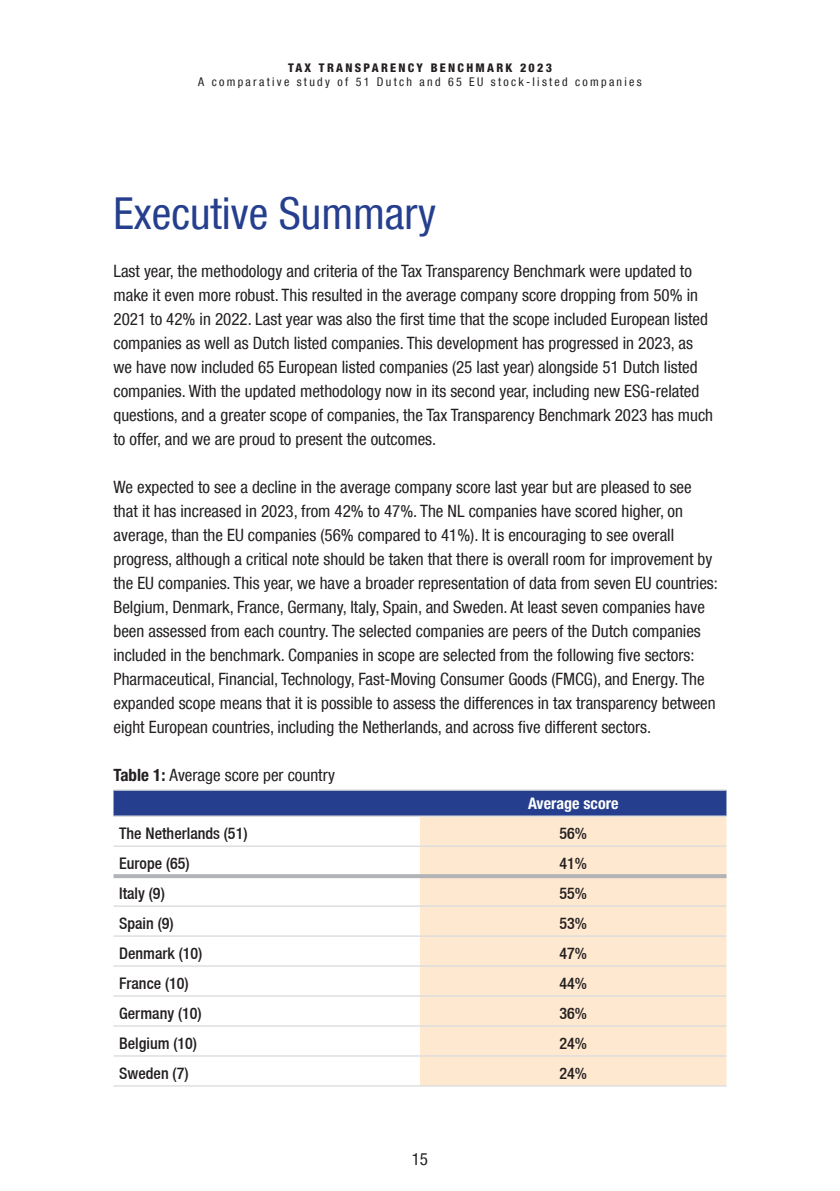
<style>
.page{position:relative;width:840px;height:1191px;background:#fff}
.page>*{position:absolute;margin:0;border:0;box-sizing:border-box;transform-origin:0 0}
.Kop_1{font:condensed 44px "Helvetica Neue LT Com";color:#253f8e}
.Body{font:condensed 17px/24px "Helvetica Neue LT Com";color:#231f20}
.Figuur{font:condensed 17px "Helvetica Neue LT Com";color:#231f20}
.Tabel{font:500 condensed 16px "Helvetica Neue LT";color:#231f20}
.Tabel_Kop{font:700 condensed 16px "Helvetica Neue LT Std";color:#fff}
.t1{font:condensed 12px "Helvetica Neue LT Com";letter-spacing:.19em;color:#231f20}
.t2{font:800 condensed 12px "Helvetica Neue LT Std";letter-spacing:.19em;color:#231f20}
.s1{font-family:"Helvetica Neue LT Std";font-weight:700}
</style>
<div class="page">
<div style="left:113px;top:790px;width:613px;height:25px;background:#253f8e"></div>
<div style="left:420px;top:817px;width:306px;height:268px;background:#fee8cf"></div>
<hr style="left:113px;top:845px;width:307px;height:2px;background:#dcdddf">
<hr style="left:420px;top:845px;width:306px;height:2px;background:#dcdddf">
<hr style="left:113px;top:874px;width:307px;height:4px;background:#b2b3b7">
<hr style="left:420px;top:874px;width:306px;height:4px;background:#b2b3b7">
<hr style="left:113px;top:789px;width:307px;height:1px;background:#dcdddf">
<hr style="left:420px;top:789px;width:306px;height:1px;background:#dcdddf">
<hr style="left:113px;top:815px;width:307px;height:2px;background:#dcdddf">
<hr style="left:420px;top:815px;width:306px;height:2px;background:#dcdddf">
<hr style="left:113px;top:905px;width:307px;height:1px;background:#dcdddf">
<hr style="left:420px;top:905px;width:306px;height:1px;background:#dcdddf">
<hr style="left:113px;top:935px;width:307px;height:1px;background:#dcdddf">
<hr style="left:420px;top:935px;width:306px;height:1px;background:#dcdddf">
<hr style="left:113px;top:965px;width:307px;height:1px;background:#dcdddf">
<hr style="left:420px;top:965px;width:306px;height:1px;background:#dcdddf">
<hr style="left:113px;top:995px;width:307px;height:1px;background:#dcdddf">
<hr style="left:420px;top:995px;width:306px;height:1px;background:#dcdddf">
<hr style="left:113px;top:1025px;width:307px;height:1px;background:#dcdddf">
<hr style="left:420px;top:1025px;width:306px;height:1px;background:#dcdddf">
<hr style="left:113px;top:1055px;width:307px;height:1px;background:#dcdddf">
<hr style="left:420px;top:1055px;width:306px;height:1px;background:#dcdddf">
<hr style="left:113px;top:1085px;width:307px;height:1px;background:#dcdddf">
<hr style="left:420px;top:1085px;width:306px;height:1px;background:#dcdddf">
<p class="t2" style="left:288px;top:60px;width:265px">TAX TRANSPARENCY BENCHMARK 2023</p>
<p class="t1" style="left:198px;top:75px;width:444px">A comparative study of 51 Dutch and 65 EU stock-listed companies</p>
<p class="Kop_1" style="left:113px;top:188px;width:324px">Executive Summary</p>
<p class="Body" style="left:113px;top:259px;width:600px">Last year, the methodology and criteria of the Tax Transparency Benchmark were updated to make it even more robust. This resulted in the average company score dropping from 50% in 2021 to 42% in 2022. Last year was also the first time that the scope included European listed companies as well as Dutch listed companies. This development has progressed in 2023, as we have now included 65 European listed companies (25 last year) alongside 51 Dutch listed companies. With the updated methodology now in its second year, including new ESG-related questions, and a greater scope of companies, the Tax Transparency Benchmark 2023 has much to offer, and we are proud to present the outcomes.</p>
<p class="Body" style="left:113px;top:475px;width:605px">We expected to see a decline in the average company score last year but are pleased to see that it has increased in 2023, from 42% to 47%. The NL companies have scored higher, on average, than the EU companies (56% compared to 41%). It is encouraging to see overall progress, although a critical note should be taken that there is overall room for improvement by the EU companies. This year, we have a broader representation of data from seven EU countries:<br>Belgium, Denmark, France, Germany, Italy, Spain, and Sweden. At least seven companies have been assessed from each country. The selected companies are peers of the Dutch companies included in the benchmark. Companies in scope are selected from the following five sectors:<br>Pharmaceutical, Financial, Technology, Fast-Moving Consumer Goods (FMCG), and Energy. The expanded scope means that it is possible to assess the differences in tax transparency between eight European countries, including the Netherlands, and across five different sectors.</p>
<p class="Figuur" style="left:113px;top:765px;width:223px"><span class="s1">Table 1:</span> Average score per country</p>
<p class="Tabel_Kop" style="left:527px;top:793px;width:92px">Average score</p>
<p class="Tabel" style="left:119px;top:823px;width:130px">The Netherlands (51)</p>
<p class="Tabel" style="left:559px;top:823px;width:29px">56%</p>
<p class="Tabel" style="left:119px;top:853px;width:72px">Europe (65)</p>
<p class="Tabel" style="left:559px;top:853px;width:29px">41%</p>
<p class="Tabel" style="left:119px;top:883px;width:47px">Italy (9)</p>
<p class="Tabel" style="left:559px;top:883px;width:29px">55%</p>
<p class="Tabel" style="left:119px;top:913px;width:56px">Spain (9)</p>
<p class="Tabel" style="left:559px;top:913px;width:29px">53%</p>
<p class="Tabel" style="left:119px;top:943px;width:85px">Denmark (10)</p>
<p class="Tabel" style="left:559px;top:943px;width:29px">47%</p>
<p class="Tabel" style="left:119px;top:973px;width:71px">France (10)</p>
<p class="Tabel" style="left:559px;top:973px;width:29px">44%</p>
<p class="Tabel" style="left:119px;top:1003px;width:84px">Germany (10)</p>
<p class="Tabel" style="left:559px;top:1003px;width:29px">36%</p>
<p class="Tabel" style="left:119px;top:1033px;width:79px">Belgium (10)</p>
<p class="Tabel" style="left:559px;top:1033px;width:29px">24%</p>
<p class="Tabel" style="left:119px;top:1063px;width:71px">Sweden (7)</p>
<p class="Tabel" style="left:559px;top:1063px;width:29px">24%</p>
<p class="Body" style="left:411px;top:1147px;width:18px">15</p>
</div>
